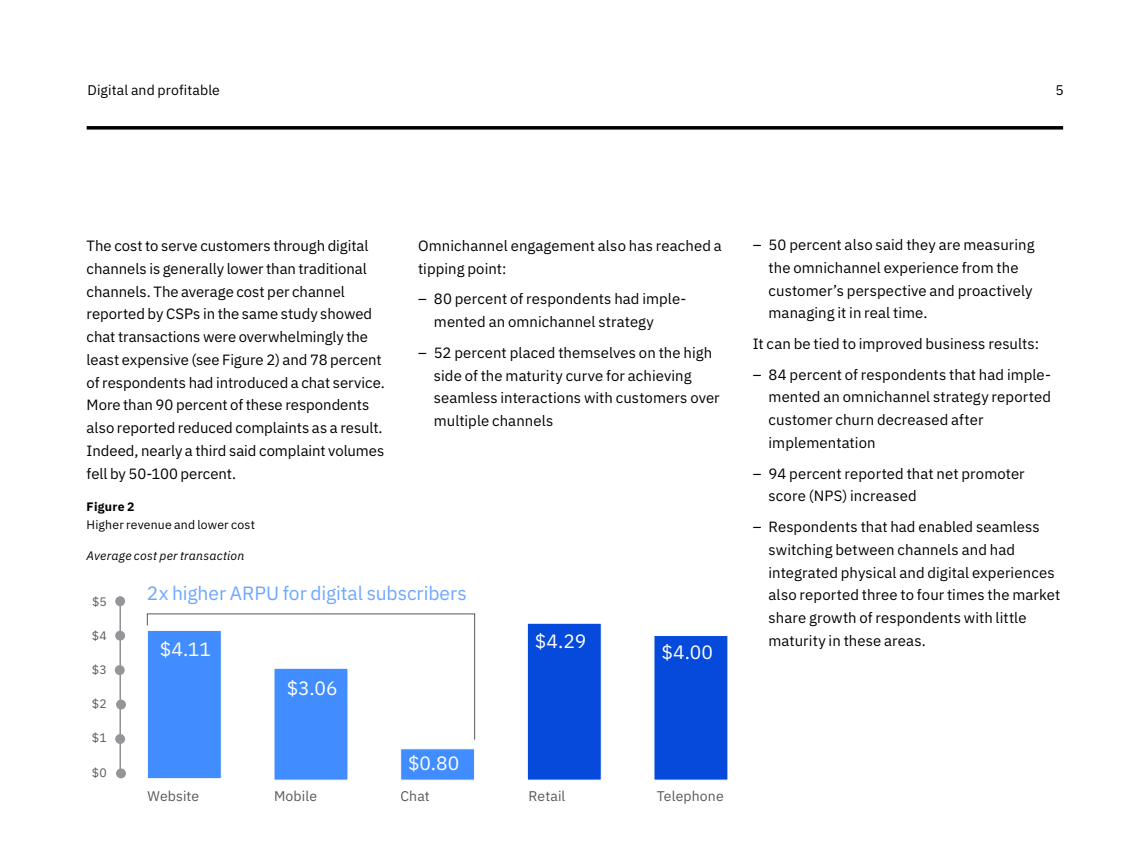
<style>
.page{position:relative;width:1134px;height:851px;background:#fff}
.page>*{position:absolute;margin:0;border:0;box-sizing:border-box;transform-origin:0 0}
.Intro_Head_1__30{font:19.25px "IBM Plex Sans";letter-spacing:-.005em;color:#6ea6ff}
.Intro_Head_1__30-2{font:19.25px "IBM Plex Sans";color:#fff}
.Body_Light__8_5_13{font:14.88px/22.8px "IBM Plex Sans";letter-spacing:.005em;color:#000}
.Exhibit_Body_1__7_10{font:14px "IBM Plex Sans";letter-spacing:.01em;color:#58595b}
.Folio_Header{font:14px "IBM Plex Sans";letter-spacing:.01em;color:#000}
.Exhibit_Body_1__7_10-2{font:12.25px "IBM Plex Sans";letter-spacing:.015em;color:#000}
.Exhibit_Body_1__7_10-3{font:italic 12.25px "IBM Plex Sans";letter-spacing:.015em;color:#000}
.Exhibit_Body_1__7_10-4{font:12.25px "IBM Plex Sans";color:#58595b}
.Exhibit_Head_1{font:700 12.25px "IBM Plex Sans";letter-spacing:.025em;color:#000}
</style>
<div class="page">
<div style="left:654px;top:635px;width:74px;height:145px;background:#054ada"></div>
<div style="left:527px;top:623px;width:74px;height:157px;background:#054ada;border:1px solid #fff"></div>
<div style="left:401px;top:748px;width:74px;height:32px;background:#418cff;border:1px solid #fff"></div>
<div style="left:274px;top:668px;width:74px;height:112px;background:#418cff"></div>
<div style="left:147px;top:630px;width:74px;height:148px;background:#418cff"></div>
<hr style="left:120px;top:605px;width:1px;height:168px;background:#58595b">
<div style="left:115px;top:596px;width:10px;height:10px;background:#939598;border-radius:50%"></div>
<div style="left:115px;top:665px;width:10px;height:10px;background:#939598;border-radius:50%"></div>
<div style="left:115px;top:630px;width:10px;height:10px;background:#939598;border-radius:50%"></div>
<div style="left:116px;top:768px;width:10px;height:10px;background:#939598;border-radius:50%"></div>
<div style="left:115px;top:734px;width:10px;height:10px;background:#939598;border-radius:50%"></div>
<div style="left:116px;top:699px;width:10px;height:10px;background:#939598;border-radius:50%"></div>
<svg style="left:146px;top:613px;width:330px;height:127px"></svg>
<svg style="left:87px;top:126px;width:976px;height:4px;background:#1f1f1f"></svg>
<p class="Folio_Header" style="left:88px;top:79px;width:134px">Digital and profitable</p>
<p class="Folio_Header" style="left:1056px;top:79px;width:10px">5</p>
<p class="Body_Light__8_5_13" style="left:87px;top:233px;width:300px">The cost to serve customers through digital channels is generally lower than traditional channels. The average cost per channel reported by CSPs in the same study showed chat transactions were overwhelmingly the least expensive (see Figure 2) and 78 percent of respondents had introduced a chat service.<br>More than 90 percent of these respondents also reported reduced complaints as a result.<br>Indeed, nearly a third said complaint volumes fell by 50-100 percent.</p>
<p class="Body_Light__8_5_13" style="left:418px;top:233px;width:305px">Omnichannel engagement also has reached a tipping point:</p>
<p class="Body_Light__8_5_13" style="left:434px;top:286px;width:254px;text-indent:-16px">– 80 percent of respondents had imple&shy;mented an omnichannel strategy</p>
<p class="Body_Light__8_5_13" style="left:434px;top:340px;width:287px;text-indent:-16px">– 52 percent placed themselves on the high side of the maturity curve for achieving seamless interactions with customers over multiple channels</p>
<p class="Exhibit_Head_1" style="left:87px;top:497px;width:50px">Figure 2</p>
<p class="Exhibit_Body_1__7_10-2" style="left:87px;top:515px;width:170px">Higher revenue and lower cost</p>
<p class="Exhibit_Body_1__7_10-3" style="left:87px;top:546px;width:159px">Average cost per transaction</p>
<p class="Exhibit_Body_1__7_10-4" style="left:92px;top:592px;width:16px">$5</p>
<p class="Exhibit_Body_1__7_10-4" style="left:92px;top:626px;width:17px">$4</p>
<p class="Exhibit_Body_1__7_10-4" style="left:92px;top:660px;width:16px">$3</p>
<p class="Exhibit_Body_1__7_10-4" style="left:92px;top:694px;width:16px">$2</p>
<p class="Exhibit_Body_1__7_10-4" style="left:92px;top:728px;width:16px">$1</p>
<p class="Exhibit_Body_1__7_10-4" style="left:92px;top:762px;width:16px">$0</p>
<p class="Intro_Head_1__30" style="left:147px;top:578px;width:321px">2x higher ARPU for digital subscribers</p>
<p class="Intro_Head_1__30-2" style="left:160px;top:634px;width:53px">$4.11</p>
<p class="Intro_Head_1__30-2" style="left:287px;top:673px;width:52px">$3.06</p>
<p class="Intro_Head_1__30-2" style="left:408px;top:748px;width:53px">$0.80</p>
<p class="Intro_Head_1__30-2" style="left:535px;top:626px;width:53px">$4.29</p>
<p class="Intro_Head_1__30-2" style="left:661px;top:637px;width:53px">$4.00</p>
<p class="Exhibit_Body_1__7_10" style="left:148px;top:785px;width:53px">Website</p>
<p class="Exhibit_Body_1__7_10" style="left:274px;top:785px;width:44px">Mobile</p>
<p class="Exhibit_Body_1__7_10" style="left:400px;top:785px;width:31px">Chat</p>
<p class="Exhibit_Body_1__7_10" style="left:529px;top:785px;width:38px">Retail</p>
<p class="Exhibit_Body_1__7_10" style="left:657px;top:785px;width:68px">Telephone</p>
<p class="Body_Light__8_5_13" style="left:769px;top:232px;width:268px;text-indent:-16px">– 50 percent also said they are measuring the omnichannel experience from the customer’s perspective and proactively managing it in real time.</p>
<p class="Body_Light__8_5_13" style="left:753px;top:331px;width:288px">It can be tied to improved business results:</p>
<p class="Body_Light__8_5_13" style="left:769px;top:362px;width:284px;text-indent:-16px">– 84 percent of respondents that had imple&shy;mented an omnichannel strategy reported customer churn decreased after implementation</p>
<p class="Body_Light__8_5_13" style="left:769px;top:460px;width:258px;text-indent:-16px">– 94 percent reported that net promoter score (NPS) increased</p>
<p class="Body_Light__8_5_13" style="left:769px;top:514px;width:293px;text-indent:-16px">– Respondents that had enabled seamless switching between channels and had integrated physical and digital experiences also reported three to four times the market share growth of respondents with little maturity in these areas.</p>
</div>
